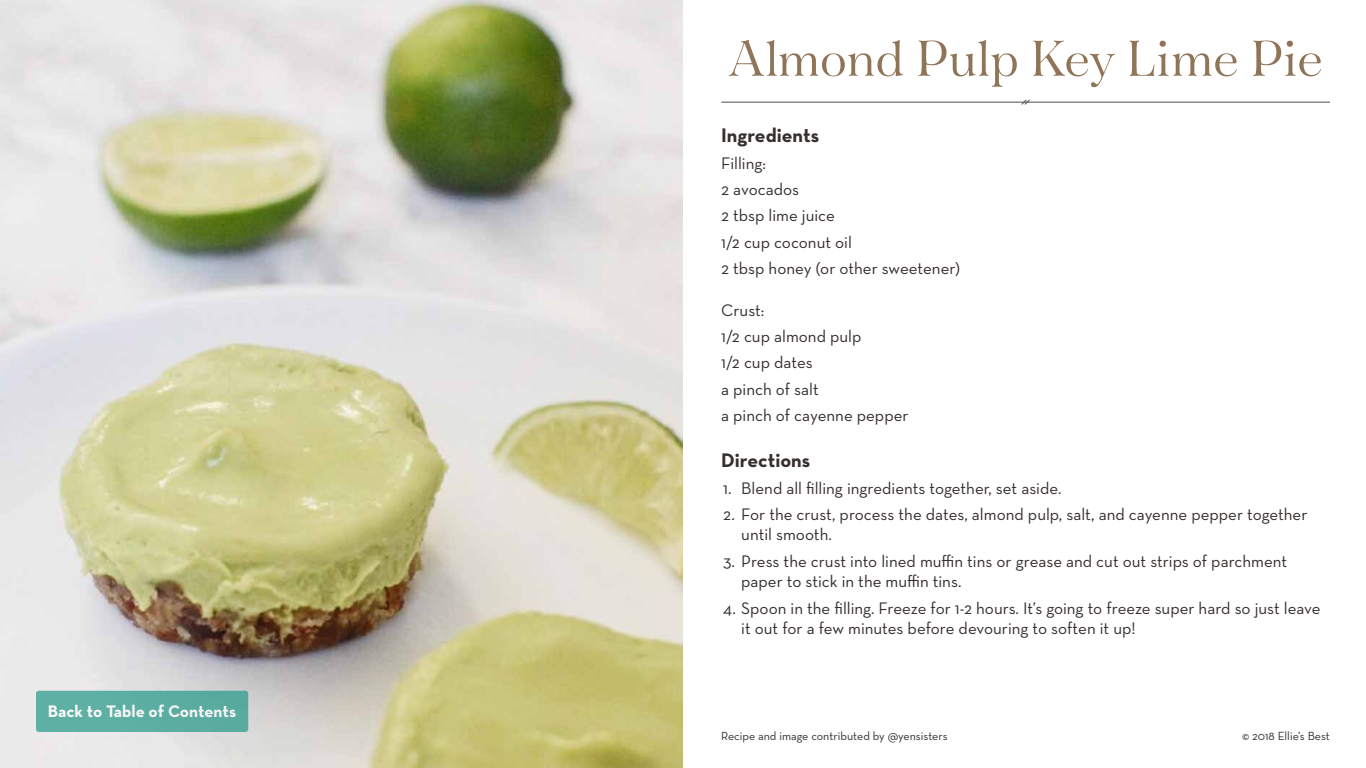
<style>
.page{position:relative;width:1366px;height:768px;background:#fff}
.page>*{position:absolute;margin:0;border:0;box-sizing:border-box;transform-origin:0 0}
.t1{font:55px "Tenez";letter-spacing:-.01em;color:#8f7458}
.t2{font:700 20px "Neutra Text";color:#352f2d}
.t3{font:17px/26.4px "Neutra Text";color:#352f2d}
.t4{font:700 17px "Neutra Text";color:#fff}
.t5{font:12px "Neutra Text";color:#352f2d}
</style>
<div class="page">
<img style="left:0;top:0;width:683px;height:768px">
<hr style="left:721px;top:102px;width:609px;height:1px;background:#4d4d4f">
<svg style="left:1020px;top:99px;width:11px;height:6px"></svg>
<div style="left:36px;top:691px;width:212px;height:41px;background:#5caea2;border-radius:3px"></div>
<p class="t4" style="left:48px;top:701px;width:190px">Back to Table of Contents</p>
<h1 class="t1" style="left:728px;top:21px;width:596px">Almond Pulp Key Lime Pie</h1>
<p class="t2" style="left:721px;top:123px;width:99px">Ingredients</p>
<p class="t3" style="left:721px;top:149px;width:240px">Filling:<br>2 avocados<br>2 tbsp lime juice<br>1/2 cup coconut oil<br>2 tbsp honey (or other sweetener)</p>
<p class="t3" style="left:721px;top:296px;width:189px">Crust:<br>1/2 cup almond pulp<br>1/2 cup dates<br>a pinch of salt<br>a pinch of cayenne pepper</p>
<p class="t2" style="left:721px;top:448px;width:91px">Directions</p>
<p class="t3" style="left:723px;top:474px;width:340px">1. Blend all filling ingredients together, set aside.</p>
<p class="t3" style="left:741px;top:504px;width:568px;line-height:20.4px;text-indent:-18px">2. For the crust, process the dates, almond pulp, salt, and cayenne pepper together until smooth.</p>
<p class="t3" style="left:741px;top:551px;width:548px;line-height:20.4px;text-indent:-18px">3. Press the crust into lined muffin tins or grease and cut out strips of parchment paper to stick in the muffin tins.</p>
<p class="t3" style="left:741px;top:597px;width:581px;line-height:20.4px;text-indent:-18px">4. Spoon in the filling. Freeze for 1-2 hours. It’s going to freeze super hard so just leave it out for a few minutes before devouring to soften it up!</p>
<p class="t5" style="left:721px;top:729px;width:228px">Recipe and image contributed by @yensisters</p>
<p class="t5" style="left:1242px;top:729px;width:89px">© 2018 Ellie’s Best</p>
</div>
